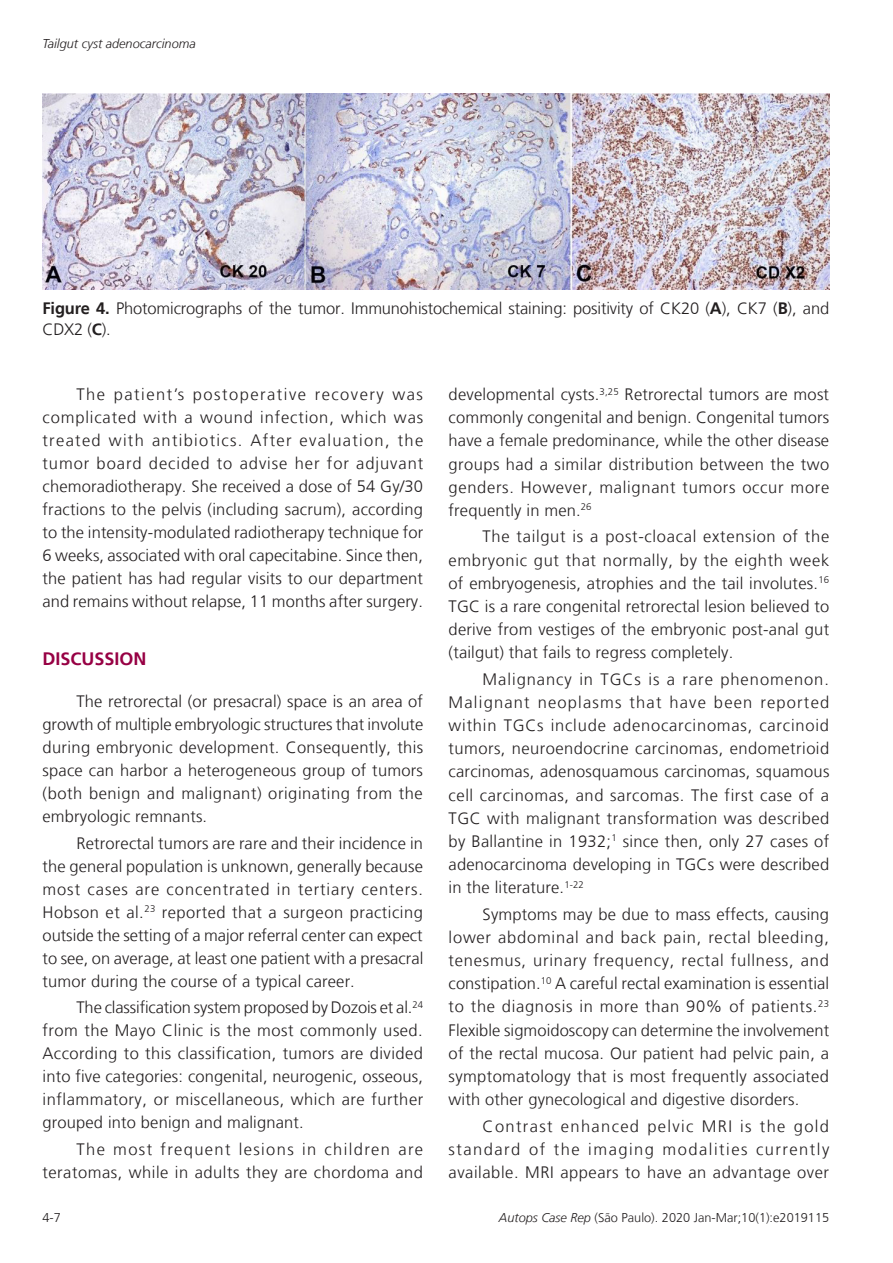
<style>
.page{position:relative;width:893px;height:1263px;background:#fff}
.page>*{position:absolute;margin:0;border:0;box-sizing:border-box;transform-origin:0 0}
.Heading1{font:700 18px "Frutiger LT";color:#970044}
.Paragraph{font:300 16.5px/23.1px "Frutiger LT";letter-spacing:.01em;color:#231f20;text-align:justify}
.FigureCaption{font:300 16.5px/21px "Frutiger LT";letter-spacing:-.01em;color:#231f20}
.Paragraph-2{font:300 16.5px/23.1px "Frutiger LT";letter-spacing:.03em;color:#231f20;text-align:right}
.t1{font:300 12.75px "Frutiger LT";color:#231f20}
.t2{font:italic 300 12.75px "Frutiger LT";color:#231f20}
.s1{font-weight:700}
.s2{font-style:italic}
</style>
<div class="page">
<img style="left:43px;top:94px;width:786px;height:195px">
<p class="t2" style="left:43px;top:37px;width:155px">Tailgut cyst adenocarcinoma</p>
<p class="FigureCaption" style="left:43px;top:298px;width:788px"><span class="s1">Figure 4.</span> Photomicrographs of the tumor. Immunohistochemical staining: positivity of CK20 (<span class="s1">A</span>), CK7 (<span class="s1">B</span>), and<br>CDX2 (<span class="s1">C</span>).</p>
<p class="Paragraph" style="left:43px;top:383px;width:382px;text-indent:34px">The patient’s postoperative recovery was complicated with a wound infection, which was treated with antibiotics. After evaluation, the tumor board decided to advise her for adjuvant chemoradiotherapy. She received a dose of 54 Gy/30 fractions to the pelvis (including sacrum), according to the intensity‑modulated radiotherapy technique for 6 weeks, associated with oral capecitabine. Since then, the patient has had regular visits to our department and remains without relapse, 11 months after surgery.</p>
<p class="Heading1" style="left:43px;top:648px;width:106px">DISCUSSION</p>
<p class="Paragraph" style="left:43px;top:690px;width:382px;text-indent:34px">The retrorectal (or presacral) space is an area of growth of multiple embryologic structures that involute during embryonic development. Consequently, this space can harbor a heterogeneous group of tumors (both benign and malignant) originating from the embryologic remnants.</p>
<p class="Paragraph" style="left:43px;top:832px;width:382px;text-indent:34px">Retrorectal tumors are rare and their incidence in the general population is unknown, generally because most cases are concentrated in tertiary centers.<br>Hobson et al.<sup>23</sup> reported that a surgeon practicing outside the setting of a major referral center can expect to see, on average, at least one patient with a presacral tumor during the course of a typical career.</p>
<p class="Paragraph" style="left:43px;top:996px;width:382px;text-indent:34px">The classification system proposed by Dozois et al.<sup>24 </sup>from the Mayo Clinic is the most commonly used.<br>According to this classification, tumors are divided into five categories: congenital, neurogenic, osseous, inflammatory, or miscellaneous, which are further grouped into benign and malignant.</p>
<p class="Paragraph-2" style="left:43px;top:1138px;width:382px">The most frequent lesions in children are teratomas, while in adults they are chordoma and</p>
<p class="Paragraph" style="left:449px;top:383px;width:382px">developmental cysts.<sup>3,25</sup> Retrorectal tumors are most commonly congenital and benign. Congenital tumors have a female predominance, while the other disease groups had a similar distribution between the two genders. However, malignant tumors occur more frequently in men.<sup>26</sup></p>
<p class="Paragraph" style="left:449px;top:525px;width:382px;text-indent:34px">The tailgut is a post-cloacal extension of the embryonic gut that normally, by the eighth week of embryogenesis, atrophies and the tail involutes.<sup>16<br></sup>TGC is a rare congenital retrorectal lesion believed to derive from vestiges of the embryonic post-anal gut (tailgut) that fails to regress completely.</p>
<p class="Paragraph" style="left:449px;top:668px;width:382px;text-indent:34px">Malignancy in TGCs is a rare phenomenon.<br>Malignant neoplasms that have been reported within TGCs include adenocarcinomas, carcinoid tumors, neuroendocrine carcinomas, endometrioid carcinomas, adenosquamous carcinomas, squamous cell carcinomas, and sarcomas. The first case of a TGC with malignant transformation was described by Ballantine in 1932;<sup>1</sup> since then, only 27 cases of adenocarcinoma developing in TGCs were described in the literature.<sup>1-22</sup></p>
<p class="Paragraph" style="left:449px;top:903px;width:382px;text-indent:34px">Symptoms may be due to mass effects, causing lower abdominal and back pain, rectal bleeding, tenesmus, urinary frequency, rectal fullness, and constipation.<sup>10</sup> A careful rectal examination is essential to the diagnosis in more than 90% of patients.<sup>23<br></sup>Flexible sigmoidoscopy can determine the involvement of the rectal mucosa. Our patient had pelvic pain, a symptomatology that is most frequently associated with other gynecological and digestive disorders.</p>
<p class="Paragraph" style="left:449px;top:1114px;width:382px;text-indent:34px">Contrast enhanced pelvic MRI is the gold standard of the imaging modalities currently available. MRI appears to have an advantage over</p>
<p class="t1" style="left:43px;top:1210px;width:20px">4-7</p>
<p class="t1" style="left:499px;top:1210px;width:332px"><span class="s2">Autops Case Rep</span> (São Paulo). 2020 Jan-Mar;10(1):e2019115</p>
</div>
